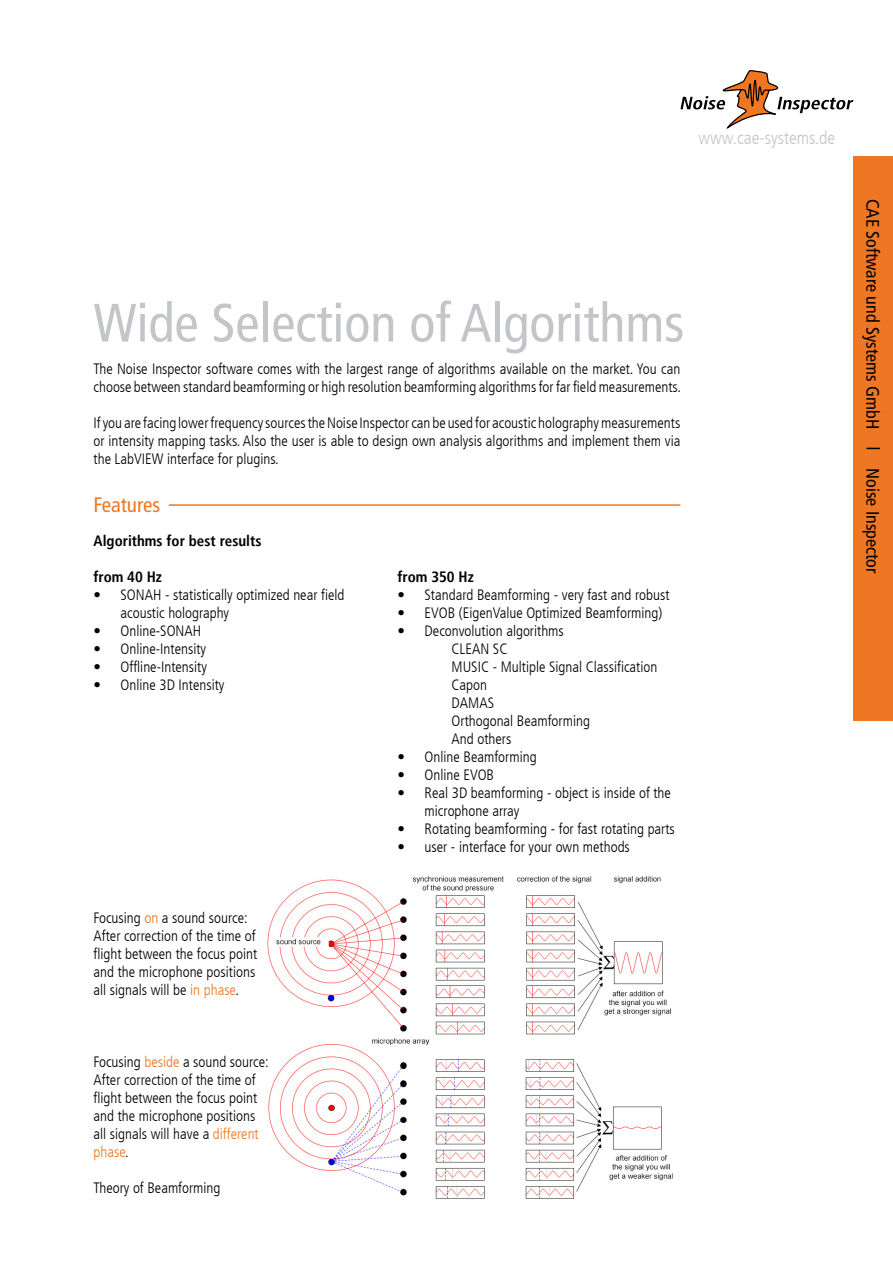
<style>
.page{position:relative;width:893px;height:1263px;background:#fff}
.page>*{position:absolute;margin:0;border:0;box-sizing:border-box;transform-origin:0 0}
.t1{font:condensed 54px "Frutiger";color:#c3c5c8}
.t2{font:condensed 21px "Frutiger";color:#ef7622}
.t3{font:condensed 18px "Frutiger";color:#000}
.t4{font:300 condensed 18px "Frutiger";color:#c3c5c8}
.t5{font:300 condensed 15px/18px "Frutiger";color:#000}
.t6{font:700 condensed 15px "Frutiger";color:#000}
.s1{color:#ef7622}
</style>
<div class="page">
<div style="left:853px;top:156px;width:40px;height:564px;background:#ef7622"></div>
<svg style="left:680px;top:70px;width:173px;height:58px"></svg>
<svg style="left:866px;top:448px;width:14px;height:1px"></svg>
<hr style="left:169px;top:504px;width:511px;height:2px;background:#ef7622">
<img style="left:267px;top:875px;width:406px;height:324px">
<p class="t4" style="left:699px;top:128px;width:138px">www.cae-systems.de</p>
<h1 class="t1" style="left:94px;top:291px;width:592px">Wide Selection of Algorithms</h1>
<p class="t5" style="left:94px;top:360px;width:589px">The Noise Inspector software comes with the largest range of algorithms available on the market. You can choose between standard beamforming or high resolution beamforming algorithms for far field measurements.</p>
<p class="t5" style="left:94px;top:414px;width:588px;text-align:justify">If you are facing lower frequency sources the Noise Inspector can be used for acoustic holography measurements or intensity mapping tasks. Also the user is able to design own analysis algorithms and implement them via the LabVIEW interface for plugins.</p>
<h2 class="t2" style="left:94px;top:492px;width:68px">Features</h2>
<p class="t6" style="left:94px;top:531px;width:169px">Algorithms for best results</p>
<p class="t6" style="left:94px;top:567px;width:70px">from 40 Hz</p>
<p class="t5" style="left:121px;top:586px;width:225px;text-indent:-27px">• SONAH - statistically optimized near field acoustic holography</p>
<p class="t5" style="left:94px;top:622px;width:109px">• Online-SONAH</p>
<p class="t5" style="left:94px;top:640px;width:114px">• Online-Intensity</p>
<p class="t5" style="left:94px;top:658px;width:115px">• Offline-Intensity</p>
<p class="t5" style="left:94px;top:676px;width:132px">• Online 3D Intensity</p>
<p class="t5" style="left:94px;top:908px;width:165px">Focusing <span class="s1">on</span> a sound source:<br>After correction of the time of flight between the focus point and the microphone positions all signals will be <span class="s1">in phase</span>.</p>
<p class="t5" style="left:94px;top:1052px;width:177px">Focusing <span class="s1">beside</span> a sound source:<br>After correction of the time of flight between the focus point and the microphone positions all signals will have a <span class="s1">different phase</span>.</p>
<p class="t5" style="left:94px;top:1179px;width:128px">Theory of Beamforming</p>
<p class="t6" style="left:398px;top:568px;width:78px">from 350 Hz</p>
<p class="t5" style="left:398px;top:586px;width:273px">• Standard Beamforming - very fast and robust</p>
<p class="t5" style="left:398px;top:604px;width:266px">• EVOB (EigenValue Optimized Beamforming)</p>
<p class="t5" style="left:452px;top:622px;width:207px;text-indent:-54px">• Deconvolution algorithms<br>CLEAN SC<br>MUSIC - Multiple Signal Classification<br>Capon<br>DAMAS<br>Orthogonal Beamforming<br>And others</p>
<p class="t5" style="left:398px;top:748px;width:141px">• Online Beamforming</p>
<p class="t5" style="left:398px;top:766px;width:98px">• Online EVOB</p>
<p class="t5" style="left:425px;top:784px;width:248px;text-indent:-27px">• Real 3D beamforming - object is inside of the microphone array</p>
<p class="t5" style="left:398px;top:820px;width:279px">• Rotating beamforming - for fast rotating parts</p>
<p class="t5" style="left:398px;top:838px;width:234px">• user - interface for your own methods</p>
<p class="t3" style="left:883px;top:199px;width:232px;rotate:90deg">CAE Software und Systems GmbH</p>
<p class="t3" style="left:883px;top:468px;width:107px;rotate:90deg">Noise Inspector</p>
</div>
